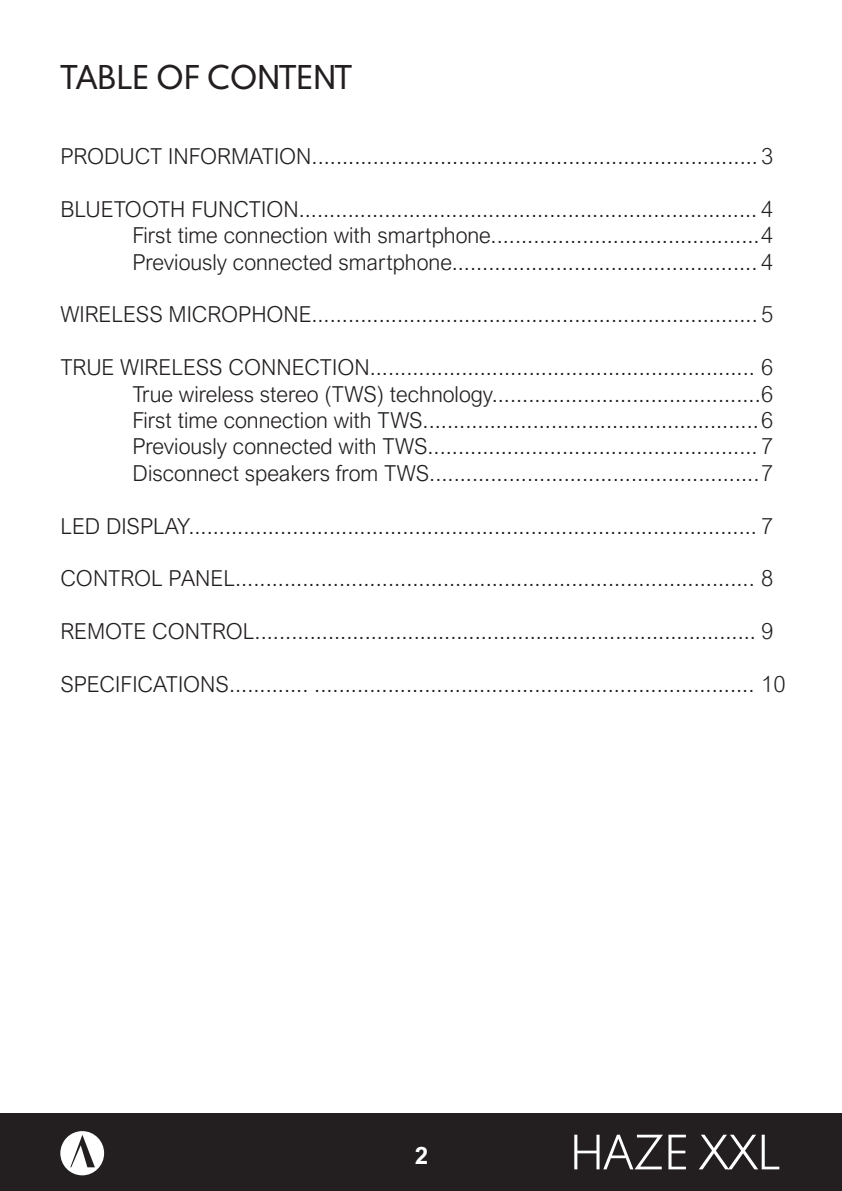
<style>
.page{position:relative;width:842px;height:1191px;background:#fff}
.page>*{position:absolute;margin:0;border:0;box-sizing:border-box;transform-origin:0 0}
.t1{font:500 32px "Spartan MB";color:#231f20}
.t2{font:700 24px "Arial Nova";color:#fff}
.t3{font:300 22px/26.4px "Arial Nova";color:#231f20;text-align:justify}
</style>
<div class="page">
<div style="left:0;top:1113px;width:842px;height:78px;background:#231f20"></div>
<svg style="left:60px;top:1131px;width:44px;height:44px"></svg>
<svg style="left:574px;top:1134px;width:112px;height:35px"></svg>
<svg style="left:699px;top:1134px;width:80px;height:35px"></svg>
<h1 class="t1" style="left:60px;top:55px;width:293px">TABLE OF CONTENT</h1>
<p class="t3" style="left:60px;top:143px;width:714px">PRODUCT INFORMATION.........................................................................3</p>
<p class="t3" style="left:132px;top:196px;width:642px;text-indent:-72px">BLUETOOTH FUNCTION........................................................................... 4<br>First time connection with smartphone............................................4<br>Previously connected smartphone.................................................. 4</p>
<p class="t3" style="left:60px;top:301px;width:714px">WIRELESS MICROPHONE.........................................................................5</p>
<p class="t3" style="left:132px;top:354px;width:642px;text-indent:-72px">TRUE WIRELESS CONNECTION............................................................... 6<br>True wireless stereo (TWS) technology............................................6<br>First time connection with TWS.......................................................6<br>Previously connected with TWS...................................................... 7<br>Disconnect speakers from TWS......................................................7</p>
<p class="t3" style="left:60px;top:513px;width:714px">LED DISPLAY............................................................................................. 7</p>
<p class="t3" style="left:60px;top:565px;width:714px">CONTROL PANEL..................................................................................... 8</p>
<p class="t3" style="left:60px;top:618px;width:714px">REMOTE CONTROL.................................................................................. 9</p>
<p class="t3" style="left:60px;top:671px;width:727px">SPECIFICATIONS............. ........................................................................ 10</p>
<p class="t2" style="left:415px;top:1141px;width:15px">2</p>
</div>
